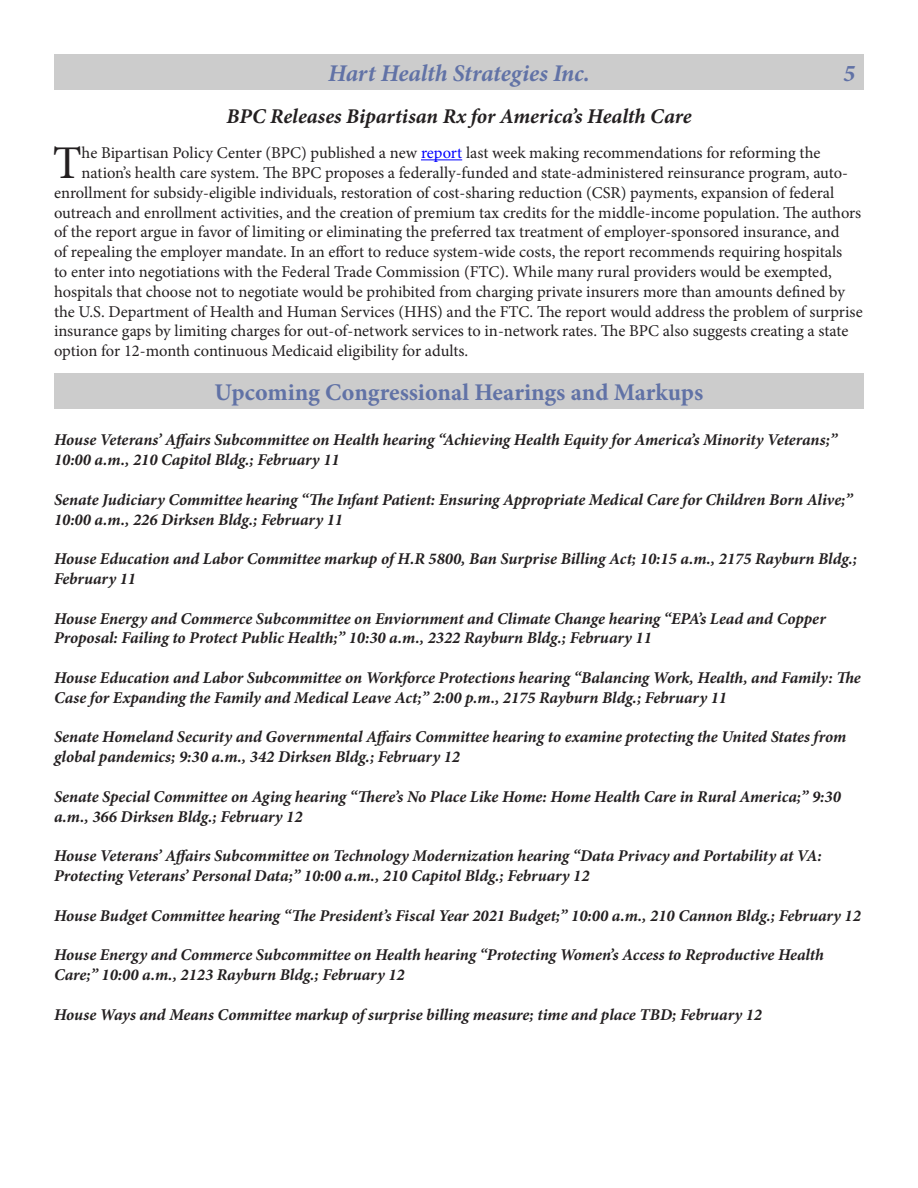
<style>
.page{position:relative;width:918px;height:1188px;background:#fff}
.page>*{position:absolute;margin:0;border:0;box-sizing:border-box;transform-origin:0 0}
.t1{font:46.95px "Minion Pro";color:#231f20}
.t2{font:700 24px "Minion Pro";color:#6172a6}
.t3{font:italic 700 24px "Minion Pro";letter-spacing:-.005em;color:#6172a6}
.t4{font:italic 700 21px "Minion Pro";color:#231f20}
.t5{font:italic 700 16.5px/19.8px "Minion Pro";letter-spacing:-.005em;color:#231f20}
.t6{font:16.5px "Minion Pro";letter-spacing:-.005em;color:#231f20}
.s1{color:#00f}
</style>
<div class="page">
<div style="left:54px;top:54px;width:810px;height:36px;background:#ccc"></div>
<div style="left:54px;top:374px;width:810px;height:36px;background:#ccc"></div>
<hr style="left:421px;top:159px;width:41px;height:1px;background:#00f">
<p class="t3" style="left:328px;top:59px;width:263px">Hart Health Strategies Inc.</p>
<p class="t3" style="left:844px;top:59px;width:13px">5</p>
<p class="t4" style="left:226px;top:104px;width:467px">BPC Releases Bipartisan Rx for America’s Health Care</p>
<p class="t1" style="left:53px;top:132px;width:30px">T</p>
<p class="t6" style="left:82px;top:142px;width:740px">he Bipartisan Policy Center (BPC) published a new <span class="s1">report</span> last week making recommendations for reforming the</p>
<p class="t6" style="left:82px;top:162px;width:768px">nation’s health care system. The BPC proposes a federally-funded and state-administered reinsurance program, auto-</p>
<p class="t6" style="left:54px;top:182px;width:782px">enrollment for subsidy-eligible individuals, restoration of cost-sharing reduction (CSR) payments, expansion of federal</p>
<p class="t6" style="left:54px;top:201px;width:809px">outreach and enrollment activities, and the creation of premium tax credits for the middle-income population. The authors</p>
<p class="t6" style="left:54px;top:221px;width:787px">of the report argue in favor of limiting or eliminating the preferred tax treatment of employer-sponsored insurance, and</p>
<p class="t6" style="left:54px;top:241px;width:790px">of repealing the employer mandate. In an effort to reduce system-wide costs, the report recommends requiring hospitals</p>
<p class="t6" style="left:54px;top:261px;width:779px">to enter into negotiations with the Federal Trade Commission (FTC). While many rural providers would be exempted,</p>
<p class="t6" style="left:54px;top:281px;width:792px">hospitals that choose not to negotiate would be prohibited from charging private insurers more than amounts defined by</p>
<p class="t6" style="left:54px;top:300px;width:810px">the U.S. Department of Health and Human Services (HHS) and the FTC. The report would address the problem of surprise</p>
<p class="t6" style="left:54px;top:320px;width:796px">insurance gaps by limiting charges for out-of-network services to in-network rates. The BPC also suggests creating a state</p>
<p class="t6" style="left:54px;top:340px;width:416px">option for 12-month continuous Medicaid eligibility for adults.</p>
<p class="t2" style="left:215px;top:378px;width:490px">Upcoming Congressional Hearings and Markups</p>
<p class="t5" style="left:54px;top:431px;width:785px">House Veterans’ Affairs Subcommittee on Health hearing “Achieving Health Equity for America’s Minority Veterans;”<br>10:00 a.m., 210 Capitol Bldg.; February 11</p>
<p class="t5" style="left:54px;top:490px;width:800px">Senate Judiciary Committee hearing “The Infant Patient: Ensuring Appropriate Medical Care for Children Born Alive;”<br>10:00 a.m., 226 Dirksen Bldg.; February 11</p>
<p class="t5" style="left:54px;top:550px;width:805px">House Education and Labor Committee markup of H.R 5800, Ban Surprise Billing Act; 10:15 a.m., 2175 Rayburn Bldg.;<br>February 11</p>
<p class="t5" style="left:54px;top:609px;width:773px">House Energy and Commerce Subcommittee on Enviornment and Climate Change hearing “EPA’s Lead and Copper<br>Proposal: Failing to Protect Public Health;” 10:30 a.m., 2322 Rayburn Bldg.; February 11</p>
<p class="t5" style="left:54px;top:669px;width:808px">House Education and Labor Subcommittee on Workforce Protections hearing “Balancing Work, Health, and Family: The<br>Case for Expanding the Family and Medical Leave Act;” 2:00 p.m., 2175 Rayburn Bldg.; February 11</p>
<p class="t5" style="left:54px;top:728px;width:794px">Senate Homeland Security and Governmental Affairs Committee hearing to examine protecting the United States from global pandemics; 9:30 a.m., 342 Dirksen Bldg.; February 12</p>
<p class="t5" style="left:54px;top:787px;width:788px">Senate Special Committee on Aging hearing “There’s No Place Like Home: Home Health Care in Rural America;” 9:30 a.m., 366 Dirksen Bldg.; February 12</p>
<p class="t5" style="left:54px;top:847px;width:769px">House Veterans’ Affairs Subcommittee on Technology Modernization hearing “Data Privacy and Portability at VA:<br>Protecting Veterans’ Personal Data;” 10:00 a.m., 210 Capitol Bldg.; February 12</p>
<p class="t5" style="left:54px;top:906px;width:808px">House Budget Committee hearing “The President’s Fiscal Year 2021 Budget;” 10:00 a.m., 210 Cannon Bldg.; February 12</p>
<p class="t5" style="left:54px;top:946px;width:771px">House Energy and Commerce Subcommittee on Health hearing “Protecting Women’s Access to Reproductive Health<br>Care;” 10:00 a.m., 2123 Rayburn Bldg.; February 12</p>
<p class="t5" style="left:54px;top:1005px;width:710px">House Ways and Means Committee markup of surprise billing measure; time and place TBD; February 12</p>
</div>
